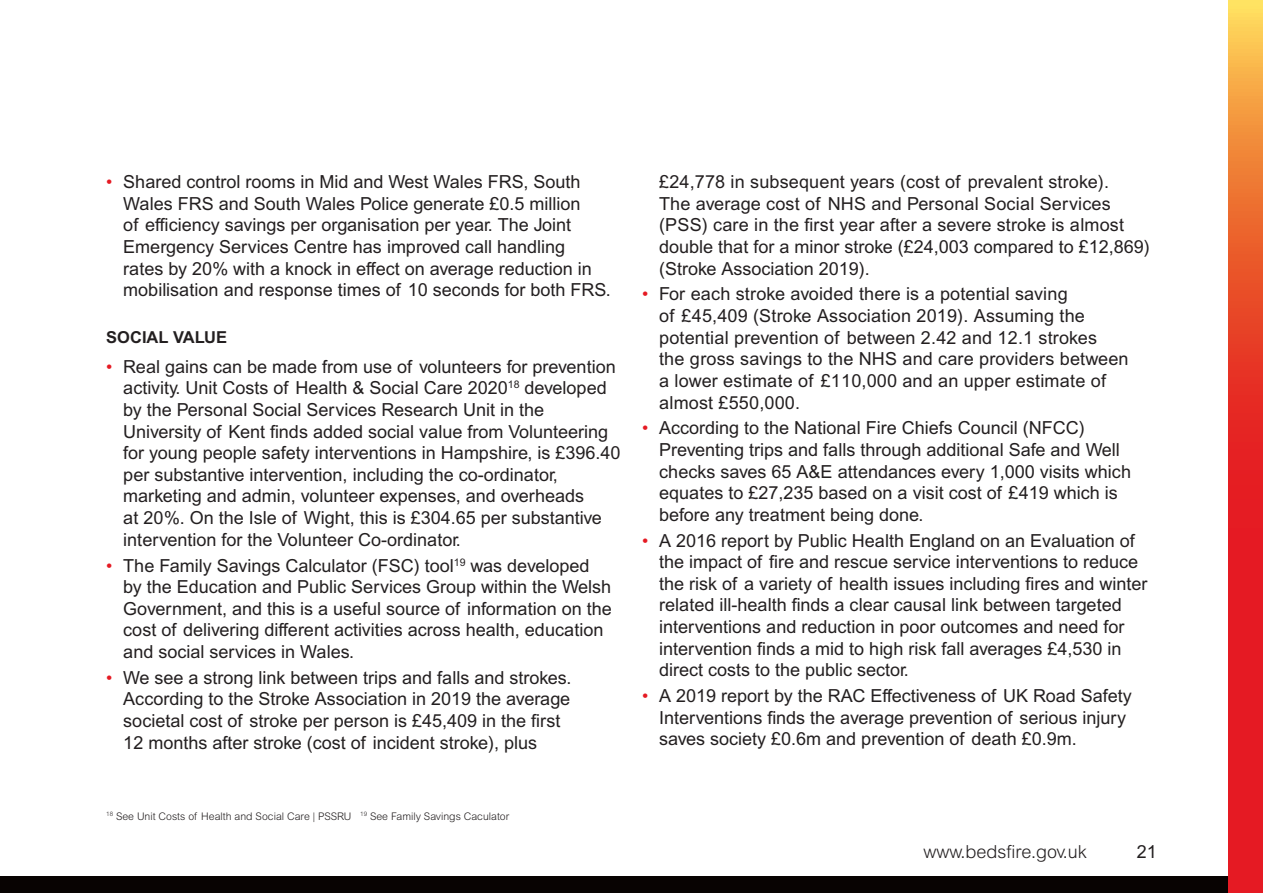
<style>
.page{position:relative;width:1263px;height:893px;background:#fff}
.page>*{position:absolute;margin:0;border:0;box-sizing:border-box;transform-origin:0 0}
.t1{font:18px/21.6px "Arial MT Pro";color:#231f20}
.t2{font:300 18px "Arial MT Pro";color:#231f20}
.t3{font:700 16.5px "Arial MT Pro";color:#231f20}
.t4{font:300 10.5px "Arial MT Pro";color:#231f20}
.s1{color:#e51a23}
</style>
<div class="page">
<div style="left:0;top:876px;width:1263px;height:17px;background:#080302"></div>
<svg style="left:1229px;top:0;width:34px;height:893px;background:#e9452b"></svg>
<p class="t1" style="left:123px;top:172px;width:489px;text-indent:-17px"><span class="s1">•</span> Shared control rooms in Mid and West Wales FRS, South Wales FRS and South Wales Police generate £0.5 million<br>of efficiency savings per organisation per year. The Joint Emergency Services Centre has improved call handling<br>rates by 20% with a knock in effect on average reduction in mobilisation and response times of 10 seconds for both FRS.</p>
<p class="t3" style="left:106px;top:327px;width:122px">SOCIAL VALUE</p>
<p class="t1" style="left:123px;top:357px;width:499px;text-indent:-17px"><span class="s1">•</span> Real gains can be made from use of volunteers for prevention activity. Unit Costs of Health &amp; Social Care 2020<sup>18</sup> developed by the Personal Social Services Research Unit in the University of Kent finds added social value from Volunteering for young people safety interventions in Hampshire, is £396.40 per substantive intervention, including the co-ordinator, marketing and admin, volunteer expenses, and overheads<br>at 20%. On the Isle of Wight, this is £304.65 per substantive intervention for the Volunteer Co-ordinator.</p>
<p class="t1" style="left:123px;top:555px;width:490px;text-indent:-17px"><span class="s1">•</span> The Family Savings Calculator (FSC) tool<sup>19</sup> was developed by the Education and Public Services Group within the Welsh Government, and this is a useful source of information on the cost of delivering different activities across health, education and social services in Wales.</p>
<p class="t1" style="left:123px;top:668px;width:450px;text-indent:-17px"><span class="s1">•</span> We see a strong link between trips and falls and strokes.<br>According to the Stroke Association in 2019 the average societal cost of stroke per person is £45,409 in the first 12 months after stroke (cost of incident stroke), plus</p>
<p class="t1" style="left:659px;top:172px;width:492px">£24,778 in subsequent years (cost of prevalent stroke).<br>The average cost of NHS and Personal Social Services (PSS) care in the first year after a severe stroke is almost double that for a minor stroke (£24,003 compared to £12,869) (Stroke Association 2019).</p>
<p class="t1" style="left:659px;top:284px;width:471px;text-indent:-17px"><span class="s1">•</span> For each stroke avoided there is a potential saving<br>of £45,409 (Stroke Association 2019). Assuming the potential prevention of between 2.42 and 12.1 strokes<br>the gross savings to the NHS and care providers between a lower estimate of £110,000 and an upper estimate of almost £550,000.</p>
<p class="t1" style="left:659px;top:418px;width:473px;text-indent:-17px"><span class="s1">•</span> According to the National Fire Chiefs Council (NFCC)<br>Preventing trips and falls through additional Safe and Well checks saves 65 A&amp;E attendances every 1,000 visits which equates to £27,235 based on a visit cost of £419 which is before any treatment being done.</p>
<p class="t1" style="left:659px;top:530px;width:490px;text-indent:-17px"><span class="s1">•</span> A 2016 report by Public Health England on an Evaluation of the impact of fire and rescue service interventions to reduce the risk of a variety of health issues including fires and winter related ill-health finds a clear causal link between targeted interventions and reduction in poor outcomes and need for intervention finds a mid to high risk fall averages £4,530 in direct costs to the public sector.</p>
<p class="t1" style="left:659px;top:686px;width:474px;text-indent:-17px"><span class="s1">•</span> A 2019 report by the RAC Effectiveness of UK Road Safety<br>Interventions finds the average prevention of serious injury saves society £0.6m and prevention of death £0.9m.</p>
<p class="t4" style="left:106px;top:810px;width:404px"><sup>18</sup> See Unit Costs of Health and Social Care | PSSRU <sup>19</sup> See Family Savings Caculator</p>
<p class="t2" style="left:924px;top:841px;width:165px">www.bedsfire.gov.uk</p>
<p class="t1" style="left:1137px;top:842px;width:22px">21</p>
</div>
